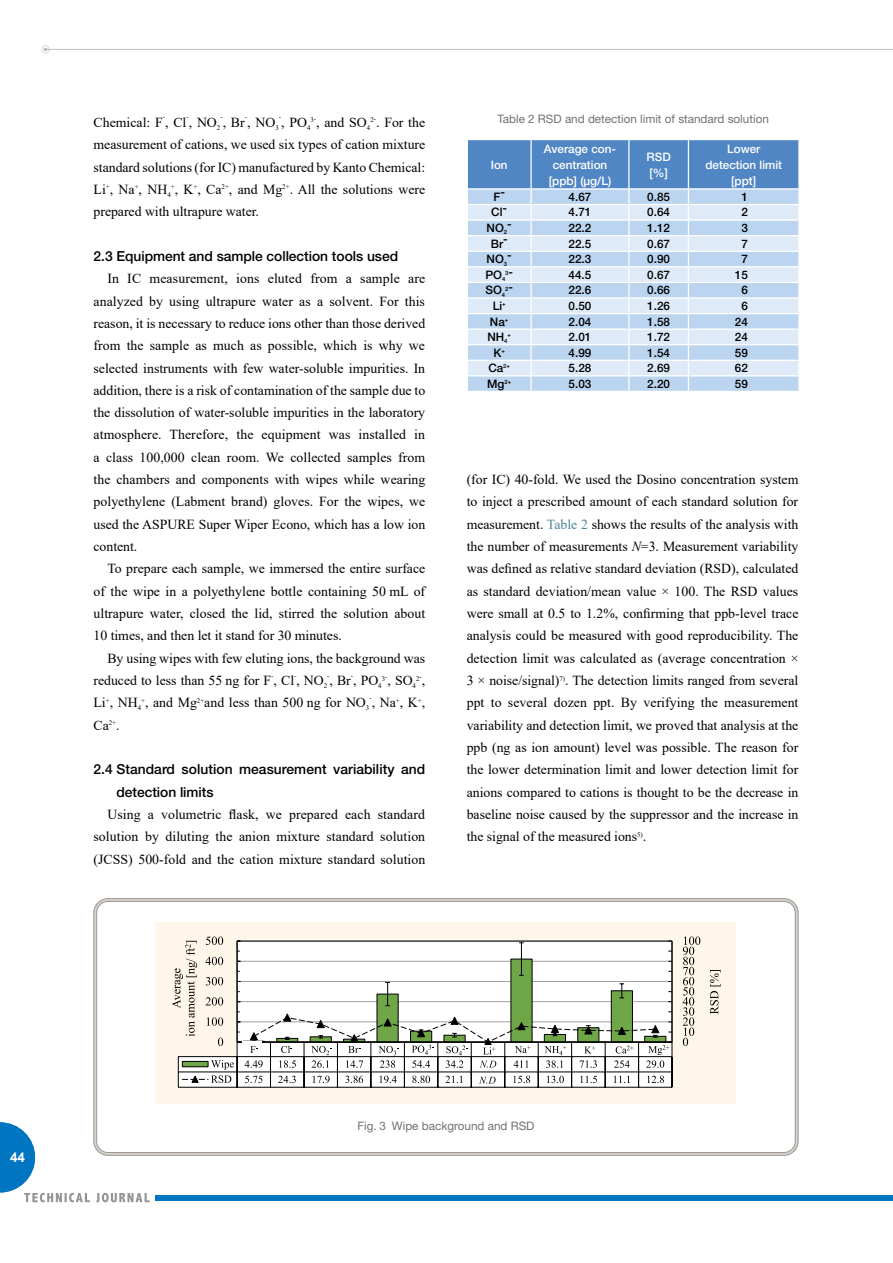
<style>
.page{position:relative;width:893px;height:1263px;background:#fff}
.page>*{position:absolute;margin:0;border:0;box-sizing:border-box;transform-origin:0 0}
.t1{font:13.8px/22.4px "Times New Roman";color:#000;text-align:justify}
.t2{font:500 13.8px/22.4px "Helvetica Neue LT Std";letter-spacing:-.005em;color:#000}
.t3{font:700 13.5px "Arial";color:#fff}
.t4{font:500 11.7px "Helvetica Neue LT Std";color:#000}
.t5{font:11.7px "Helvetica Neue LT Std";color:#727171}
.t6{font:500 11.7px/15.9px "Helvetica Neue LT Std";color:#fff;text-align:center}
.t7{font:6.9px "Times New Roman";color:#000}
.t8{font:500 5.85px "Helvetica Neue LT Std";color:#000}
.s1{font-size:13.8px}
.s2{font-size:11.7px}
.s3{color:#4c839b}
.s4{font-style:italic}
</style>
<div class="page">
<div style="left:155px;top:1195px;width:738px;height:5px;background:#0075c2"></div>
<svg style="left:0;top:1122px;width:150px;height:80px"></svg>
<hr style="left:45px;top:49px;width:848px;height:1px;background:#b5b6b6">
<svg style="left:42px;top:45px;width:7px;height:8px"></svg>
<svg style="left:467px;top:140px;width:332px;height:251px;background:#b8d0eb"></svg>
<hr style="left:467px;top:140px;width:1px;height:48px;background:#fff">
<hr style="left:530px;top:140px;width:2px;height:48px;background:#fff">
<hr style="left:628px;top:140px;width:2px;height:48px;background:#fff">
<hr style="left:688px;top:140px;width:1px;height:48px;background:#fff">
<hr style="left:798px;top:140px;width:2px;height:48px;background:#fff">
<hr style="left:467px;top:188px;width:64px;height:2px;background:#fff">
<hr style="left:531px;top:188px;width:98px;height:2px;background:#fff">
<hr style="left:629px;top:188px;width:59px;height:2px;background:#fff">
<hr style="left:688px;top:188px;width:112px;height:2px;background:#fff">
<div style="left:94px;top:898px;width:704px;height:257px;border:1px solid #9a9a9a;border-radius:14px"></div>
<div style="left:96px;top:901px;width:699px;height:252px;border:1px solid #9a9a9a;border-radius:11px"></div>
<div style="left:156px;top:922px;width:580px;height:181px;background:#fff6ea"></div>
<hr style="left:178px;top:1087px;width:494px;height:1px;background:#000">
<svg style="left:683px;top:936px;width:17px;height:110px"></svg>
<svg style="left:710px;top:970px;width:11px;height:44px"></svg>
<svg style="left:172px;top:936px;width:501px;height:151px;background:#dfe1da"></svg>
<p class="t1" style="left:94px;top:111px;width:333px">Chemical: F , Cl , NO<sub>2</sub> , Br , NO<sub>3</sub> , PO<sub>4</sub><sup>3-</sup>, and SO<sub>4</sub><sup>2-</sup>. For the</p>
<p class="t7" style="left:163px;top:112px;width:4px">-</p>
<p class="t7" style="left:186px;top:112px;width:4px">-</p>
<p class="t7" style="left:220px;top:112px;width:4px">-</p>
<p class="t7" style="left:245px;top:112px;width:4px">-</p>
<p class="t7" style="left:279px;top:112px;width:4px">-</p>
<p class="t1" style="left:94px;top:133px;width:333px">measurement of cations, we used six types of cation mixture standard solutions (for IC) manufactured by Kanto Chemical:<br>Li<sup>+</sup>, Na<sup>+</sup>, NH<sub>4</sub><sup>+</sup>, K<sup>+</sup>, Ca<sup>2+</sup>, and Mg<sup>2+</sup>. All the solutions were prepared with ultrapure water.</p>
<p class="t2" style="left:94px;top:245px;width:306px">2.3 Equipment and sample collection tools used</p>
<p class="t1" style="left:94px;top:267px;width:333px;text-indent:14px">In IC measurement, ions eluted from a sample are analyzed by using ultrapure water as a solvent. For this reason, it is necessary to reduce ions other than those derived from the sample as much as possible, which is why we selected instruments with few water-soluble impurities. In addition, there is a risk of contamination of the sample due to the dissolution of water-soluble impurities in the laboratory atmosphere. Therefore, the equipment was installed in a class 100,000 clean room. We collected samples from the chambers and components with wipes while wearing polyethylene (Labment brand) gloves. For the wipes, we used the ASPURE Super Wiper Econo, which has a low ion content.</p>
<p class="t1" style="left:94px;top:557px;width:333px;text-indent:14px">To prepare each sample, we immersed the entire surface of the wipe in a polyethylene bottle containing 50 mL of ultrapure water, closed the lid, stirred the solution about 10 times, and then let it stand for 30 minutes.</p>
<p class="t1" style="left:94px;top:646px;width:333px;text-indent:14px">By using wipes with few eluting ions, the background was reduced to less than 55 ng for F , Cl , NO<sub>2</sub> , Br , PO<sub>4</sub></p>
<p class="t7" style="left:271px;top:670px;width:4px">-</p>
<p class="t7" style="left:294px;top:670px;width:4px">-</p>
<p class="t7" style="left:327px;top:670px;width:4px">-</p>
<p class="t7" style="left:351px;top:670px;width:4px">-</p>
<p class="t7" style="left:382px;top:673px;width:45px">3-<span class="s1">, SO</span>42-<span class="s1">,</span></p>
<p class="t1" style="left:94px;top:691px;width:333px">Li<sup>+</sup>, NH<sub>4</sub><sup>+</sup>, and Mg<sup>2+</sup>and less than 500 ng for NO<sub>3</sub> , Na<sup>+</sup>, K<sup>+</sup>,</p>
<p class="t7" style="left:369px;top:693px;width:4px">-</p>
<p class="t1" style="left:94px;top:713px;width:28px">Ca<sup>2+</sup>.</p>
<p class="t2" style="left:116px;top:758px;width:310px;text-indent:-23px">2.4 Standard solution measurement variability and detection limits</p>
<p class="t1" style="left:94px;top:803px;width:333px;text-indent:14px">Using a volumetric flask, we prepared each standard solution by diluting the anion mixture standard solution (JCSS) 500-fold and the cation mixture standard solution</p>
<p class="t5" style="left:497px;top:112px;width:273px">Table 2 RSD and detection limit of standard solution</p>
<p class="t6" style="left:491px;top:156px;width:18px">Ion</p>
<p class="t6" style="left:544px;top:141px;width:74px">Average con&shy;centration [ppb] (µg/L)</p>
<p class="t6" style="left:647px;top:149px;width:26px;text-align:left">RSD [%]</p>
<p class="t6" style="left:705px;top:141px;width:78px">Lower detection limit [ppt]</p>
<p class="t4" style="left:493px;top:188px;width:13px">F-</p>
<p class="t4" style="left:569px;top:190px;width:24px">4.67</p>
<p class="t4" style="left:647px;top:190px;width:24px">0.85</p>
<p class="t4" style="left:741px;top:190px;width:8px">1</p>
<p class="t4" style="left:491px;top:205px;width:17px">Cl-</p>
<p class="t4" style="left:569px;top:205px;width:24px">4.71</p>
<p class="t4" style="left:647px;top:205px;width:24px">0.64</p>
<p class="t4" style="left:741px;top:205px;width:8px">2</p>
<p class="t4" style="left:487px;top:221px;width:22px">NO<sub>2</sub></p>
<p class="t4" style="left:507px;top:216px;width:6px">-</p>
<p class="t4" style="left:569px;top:221px;width:24px">22.2</p>
<p class="t4" style="left:647px;top:221px;width:24px">1.12</p>
<p class="t4" style="left:741px;top:221px;width:8px">3</p>
<p class="t4" style="left:491px;top:236px;width:18px">Br-</p>
<p class="t4" style="left:569px;top:236px;width:24px">22.5</p>
<p class="t4" style="left:647px;top:236px;width:24px">0.67</p>
<p class="t4" style="left:741px;top:236px;width:8px">7</p>
<p class="t4" style="left:487px;top:252px;width:22px">NO<sub>3</sub></p>
<p class="t4" style="left:507px;top:248px;width:6px">-</p>
<p class="t4" style="left:569px;top:252px;width:24px">22.3</p>
<p class="t4" style="left:647px;top:252px;width:24px">0.90</p>
<p class="t4" style="left:741px;top:252px;width:8px">7</p>
<p class="t4" style="left:485px;top:268px;width:21px">PO<sub>4</sub></p>
<p class="t8" style="left:505px;top:269px;width:9px">3<span class="s2">-</span></p>
<p class="t4" style="left:569px;top:268px;width:24px">44.5</p>
<p class="t4" style="left:647px;top:268px;width:24px">0.67</p>
<p class="t4" style="left:735px;top:268px;width:15px">15</p>
<p class="t4" style="left:485px;top:283px;width:21px">SO<sub>4</sub></p>
<p class="t8" style="left:505px;top:285px;width:9px">2<span class="s2">-</span></p>
<p class="t4" style="left:569px;top:283px;width:24px">22.6</p>
<p class="t4" style="left:647px;top:283px;width:24px">0.66</p>
<p class="t4" style="left:741px;top:283px;width:8px">6</p>
<p class="t4" style="left:493px;top:299px;width:15px">Li<sup>+</sup></p>
<p class="t4" style="left:569px;top:299px;width:24px">0.50</p>
<p class="t4" style="left:647px;top:299px;width:24px">1.26</p>
<p class="t4" style="left:741px;top:299px;width:8px">6</p>
<p class="t4" style="left:490px;top:314px;width:20px">Na<sup>+</sup></p>
<p class="t4" style="left:569px;top:314px;width:24px">2.04</p>
<p class="t4" style="left:647px;top:314px;width:24px">1.58</p>
<p class="t4" style="left:735px;top:314px;width:15px">24</p>
<p class="t4" style="left:487px;top:330px;width:22px">NH<sub>4</sub></p>
<p class="t8" style="left:507px;top:332px;width:5px">+</p>
<p class="t4" style="left:569px;top:330px;width:24px">2.01</p>
<p class="t4" style="left:647px;top:330px;width:24px">1.72</p>
<p class="t4" style="left:735px;top:330px;width:15px">24</p>
<p class="t4" style="left:493px;top:345px;width:13px">K<sup>+</sup></p>
<p class="t4" style="left:569px;top:345px;width:24px">4.99</p>
<p class="t4" style="left:647px;top:345px;width:24px">1.54</p>
<p class="t4" style="left:735px;top:345px;width:15px">59</p>
<p class="t4" style="left:488px;top:361px;width:23px">Ca<sup>2+</sup></p>
<p class="t4" style="left:569px;top:361px;width:24px">5.28</p>
<p class="t4" style="left:647px;top:361px;width:24px">2.69</p>
<p class="t4" style="left:735px;top:361px;width:15px">62</p>
<p class="t4" style="left:487px;top:377px;width:26px">Mg<sup>2+</sup></p>
<p class="t4" style="left:569px;top:377px;width:24px">5.03</p>
<p class="t4" style="left:647px;top:377px;width:24px">2.20</p>
<p class="t4" style="left:735px;top:377px;width:15px">59</p>
<p class="t1" style="left:467px;top:468px;width:333px">(for IC) 40-fold. We used the Dosino concentration system to inject a prescribed amount of each standard solution for measurement. <span class="s3">Table 2</span> shows the results of the analysis with the number of measurements <span class="s4">N</span>=3. Measurement variability was defined as relative standard deviation (RSD), calculated as standard deviation/mean value × 100. The RSD values were small at 0.5 to 1.2%, confirming that ppb-level trace analysis could be measured with good reproducibility. The detection limit was calculated as (average concentration × 3 × noise/signal)<sup>7)</sup>. The detection limits ranged from several ppt to several dozen ppt. By verifying the measurement variability and detection limit, we proved that analysis at the ppb (ng as ion amount) level was possible. The reason for the lower determination limit and lower detection limit for anions compared to cations is thought to be the decrease in baseline noise caused by the suppressor and the increase in the signal of the measured ions<sup>5)</sup>.</p>
<p class="t3" style="left:10px;top:1148px;width:17px">44</p>
<p class="t5" style="left:357px;top:1119px;width:179px">Fig. 3 Wipe background and RSD</p>
</div>
